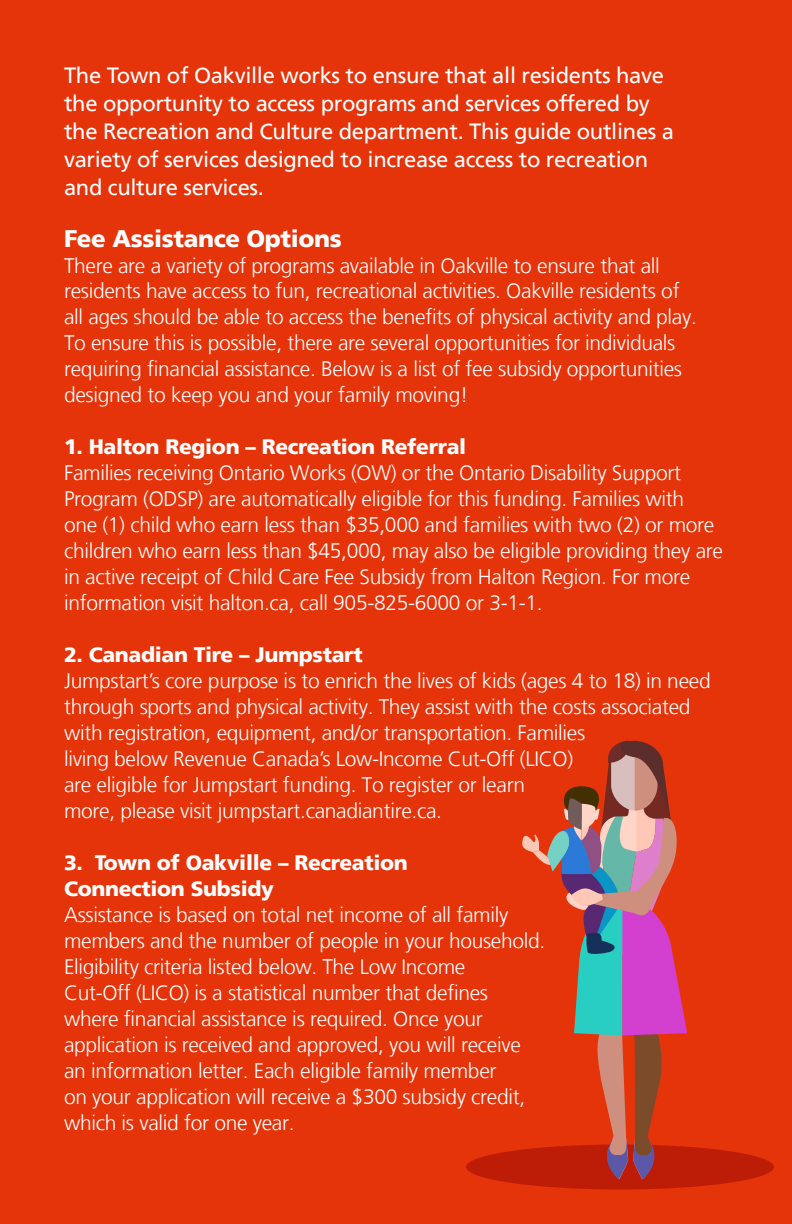
<style>
.page{position:relative;width:792px;height:1224px;background:#e5330a}
.page>*{position:absolute;margin:0;border:0;box-sizing:border-box;transform-origin:0 0}
.t1{font:900 24px "Frutiger";letter-spacing:-.015em;color:#fff}
.t2{font:22px/28px "Frutiger";letter-spacing:-.015em;color:#fff}
.t3{font:300 21px/26px "Frutiger";letter-spacing:-.015em;color:#fff}
.t4{font:900 21px/26px "Frutiger";letter-spacing:-.015em;color:#fff}
</style>
<div class="page">
<div style="left:466px;top:1144px;width:308px;height:45px;background:#bd1c07;border-radius:50%"></div>
<svg style="left:522px;top:741px;width:165px;height:438px"></svg>
<p class="t2" style="left:64px;top:61px;width:612px">The Town of Oakville works to ensure that all residents have the opportunity to access programs and services offered by the Recreation and Culture department. This guide outlines a variety of services designed to increase access to recreation and culture services.</p>
<p class="t1" style="left:64px;top:224px;width:279px">Fee Assistance Options</p>
<p class="t3" style="left:64px;top:253px;width:634px">There are a variety of programs available in Oakville to ensure that all residents have access to fun, recreational activities. Oakville residents of all ages should be able to access the benefits of physical activity and play.<br>To ensure this is possible, there are several opportunities for individuals requiring financial assistance. Below is a list of fee subsidy opportunities designed to keep you and your family moving!</p>
<p class="t4" style="left:64px;top:434px;width:404px">1. Halton Region – Recreation Referral</p>
<p class="t3" style="left:64px;top:461px;width:661px">Families receiving Ontario Works (OW) or the Ontario Disability Support Program (ODSP) are automatically eligible for this funding. Families with<br>one (1) child who earn less than $35,000 and families with two (2) or more children who earn less than $45,000, may also be eligible providing they are in active receipt of Child Care Fee Subsidy from Halton Region. For more information visit halton.ca, call 905-825-6000 or 3-1-1.</p>
<p class="t4" style="left:64px;top:642px;width:300px">2. Canadian Tire – Jumpstart</p>
<p class="t3" style="left:64px;top:669px;width:648px">Jumpstart’s core purpose is to enrich the lives of kids (ages 4 to 18) in need through sports and physical activity. They assist with the costs associated with registration, equipment, and/or transportation. Families<br>living below Revenue Canada’s Low-Income Cut-Off (LICO)<br>are eligible for Jumpstart funding. To register or learn<br>more, please visit jumpstart.canadiantire.ca.</p>
<p class="t4" style="left:64px;top:850px;width:345px">3. Town of Oakville – Recreation<br>Connection Subsidy</p>
<p class="t3" style="left:64px;top:903px;width:483px">Assistance is based on total net income of all family members and the number of people in your household.<br>Eligibility criteria listed below. The Low Income<br>Cut-Off (LICO) is a statistical number that defines where financial assistance is required. Once your application is received and approved, you will receive an information letter. Each eligible family member<br>on your application will receive a $300 subsidy credit, which is valid for one year.</p>
</div>
